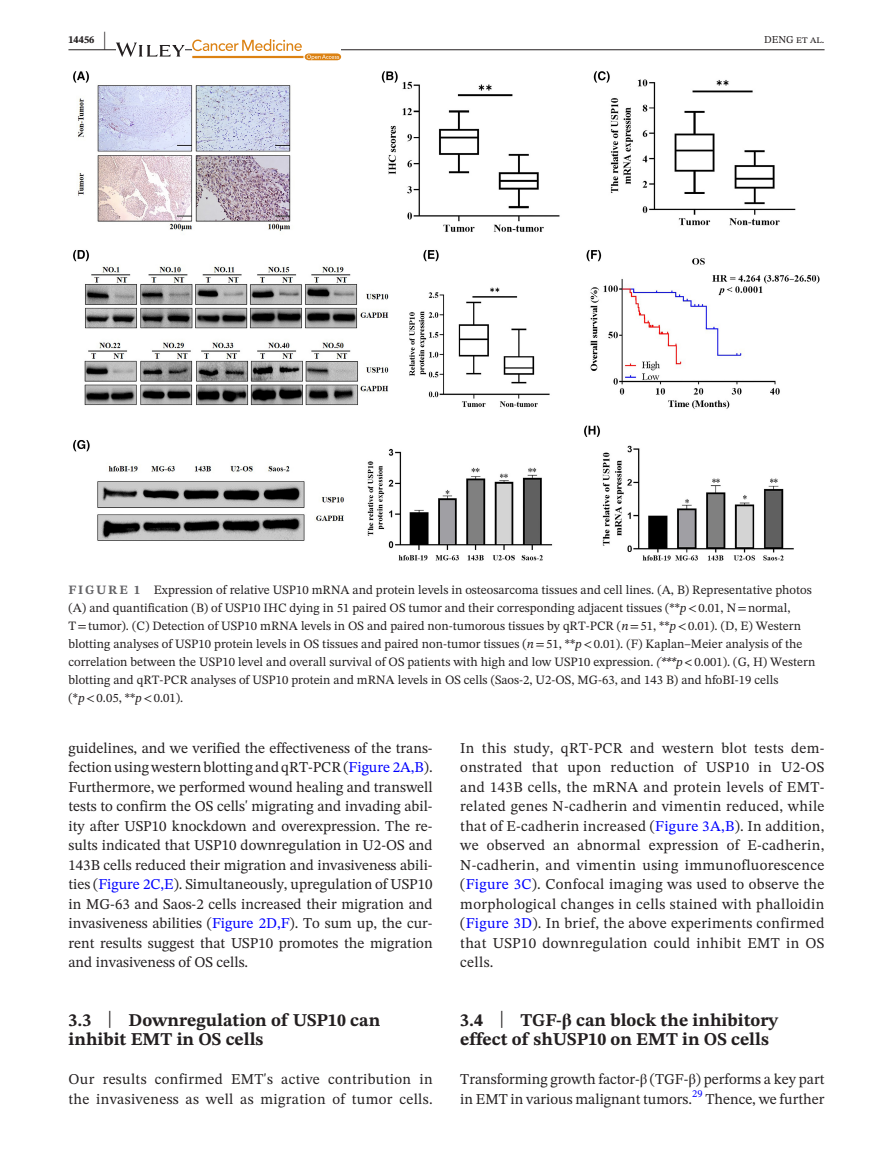
<style>
.page{position:relative;width:893px;height:1174px;background:#fff}
.page>*{position:absolute;margin:0;border:0;box-sizing:border-box;transform-origin:0 0}
.t1{font:700 18px/19.5px "STIX Two Text";color:#231f20}
.t2{font:15px/19.5px "STIX Two Text";letter-spacing:.01em;color:#231f20;text-align:justify}
.t3{font:12.75px/18px "STIX Two Text";color:#231f20}
.t4{font:10.5px "STIX Two Text";color:#231f20}
.t5{font:700 10.5px "STIX Two Text";color:#231f20}
.t6{font:10.5px "STIX Two Text";color:#00f}
.s1{font-size:21px}
.s2{font-weight:700;color:#636366}
.s3{font-style:italic}
.s4{font-family:"STIX"}
.s5{font-family:"STIX";font-style:italic}
.s6{color:#00f}
.s7{font-weight:400;font-size:23.7px}
</style>
<div class="page">
<hr style="left:68px;top:49px;width:756px;height:1px;background:#231f20">
<svg style="left:116px;top:43px;width:69px;height:14px"></svg>
<svg style="left:192px;top:39px;width:149px;height:21px"></svg>
<img style="left:73px;top:71px;width:747px;height:490px">
<p class="t5" style="left:68px;top:32px;width:39px">14456 <span class="s1">|</span></p>
<p class="t4" style="left:764px;top:32px;width:62px">DENG et al.</p>
<p class="t3" style="left:68px;top:580px;width:748px"><span class="s2">FIGURE 1</span> Expression of relative USP10 mRNA and protein levels in osteosarcoma tissues and cell lines. (A, B) Representative photos (A) and quantification (B) of USP10 IHC dying in 51 paired OS tumor and their corresponding adjacent tissues (**<span class="s3">p</span><span class="s4">&lt;</span>0.01, N<span class="s4">=</span>normal, T<span class="s4">=</span>tumor). (C) Detection of USP10 mRNA levels in OS and paired non-tumorous tissues by qRT-PCR (<span class="s3">n</span><span class="s4">=</span>51, **<span class="s3">p</span><span class="s4">&lt;</span>0.01). (D, E) Western blotting analyses of USP10 protein levels in OS tissues and paired non-tumor tissues (<span class="s3">n</span><span class="s4">=</span>51, **<span class="s3">p</span><span class="s4">&lt;</span>0.01). (F) Kaplan–Meier analysis of the correlation between the USP10 level and overall survival of OS patients with high and low USP10 expression. <span class="s3">(***p</span><span class="s5">&lt;</span>0.001). (G, H) Western blotting and qRT-PCR analyses of USP10 protein and mRNA levels in OS cells (Saos-2, U2-OS, MG-63, and 143 B) and hfoBI-19 cells (*<span class="s3">p</span><span class="s4">&lt;</span>0.05, **<span class="s3">p</span><span class="s4">&lt;</span>0.01).</p>
<p class="t2" style="left:68px;top:738px;width:366px">guidelines, and we verified the effectiveness of the trans&shy;fection using western blotting and qRT-PCR (<span class="s6">Figure 2A,B</span>).<br>Furthermore, we performed wound healing and transwell tests to confirm the OS cells' migrating and invading abil&shy;ity after USP10 knockdown and overexpression. The re&shy;sults indicated that USP10 downregulation in U2-OS and 143B cells reduced their migration and invasiveness abili&shy;ties (<span class="s6">Figure 2C,E</span>). Simultaneously, upregulation of USP10 in MG-63 and Saos-2 cells increased their migration and invasiveness abilities (<span class="s6">Figure 2D,F</span>). To sum up, the cur&shy;rent results suggest that USP10 promotes the migration and invasiveness of OS cells.</p>
<p class="t1" style="left:68px;top:1010px;width:313px">3.3 <span class="s7">|</span> Downregulation of USP10 can inhibit EMT in OS cells</p>
<p class="t2" style="left:68px;top:1069px;width:366px">Our results confirmed EMT's active contribution in the invasiveness as well as migration of tumor cells.</p>
<p class="t2" style="left:460px;top:738px;width:366px">In this study, qRT-PCR and western blot tests dem&shy;onstrated that upon reduction of USP10 in U2-OS and 143B cells, the mRNA and protein levels of EMT&shy;related genes N-cadherin and vimentin reduced, while that of E-cadherin increased (<span class="s6">Figure 3A,B</span>). In addition, we observed an abnormal expression of E-cadherin, N-cadherin, and vimentin using immunofluorescence (<span class="s6">Figure 3C</span>). Confocal imaging was used to observe the morphological changes in cells stained with phalloidin (<span class="s6">Figure 3D</span>). In brief, the above experiments confirmed that USP10 downregulation could inhibit EMT in OS cells.</p>
<p class="t1" style="left:460px;top:1010px;width:319px">3.4 <span class="s7">|</span> TGF-<span class="s4">β</span> can block the inhibitory effect of shUSP10 on EMT in OS cells</p>
<p class="t2" style="left:460px;top:1069px;width:366px">Transforming growth factor-<span class="s4">β</span> (TGF-<span class="s4">β</span>) performs a key part in EMT in various malignant tumors.</p>
<p class="t6" style="left:692px;top:1086px;width:12px">29</p>
<p class="t2" style="left:705px;top:1089px;width:121px">Thence, we further</p>
</div>
